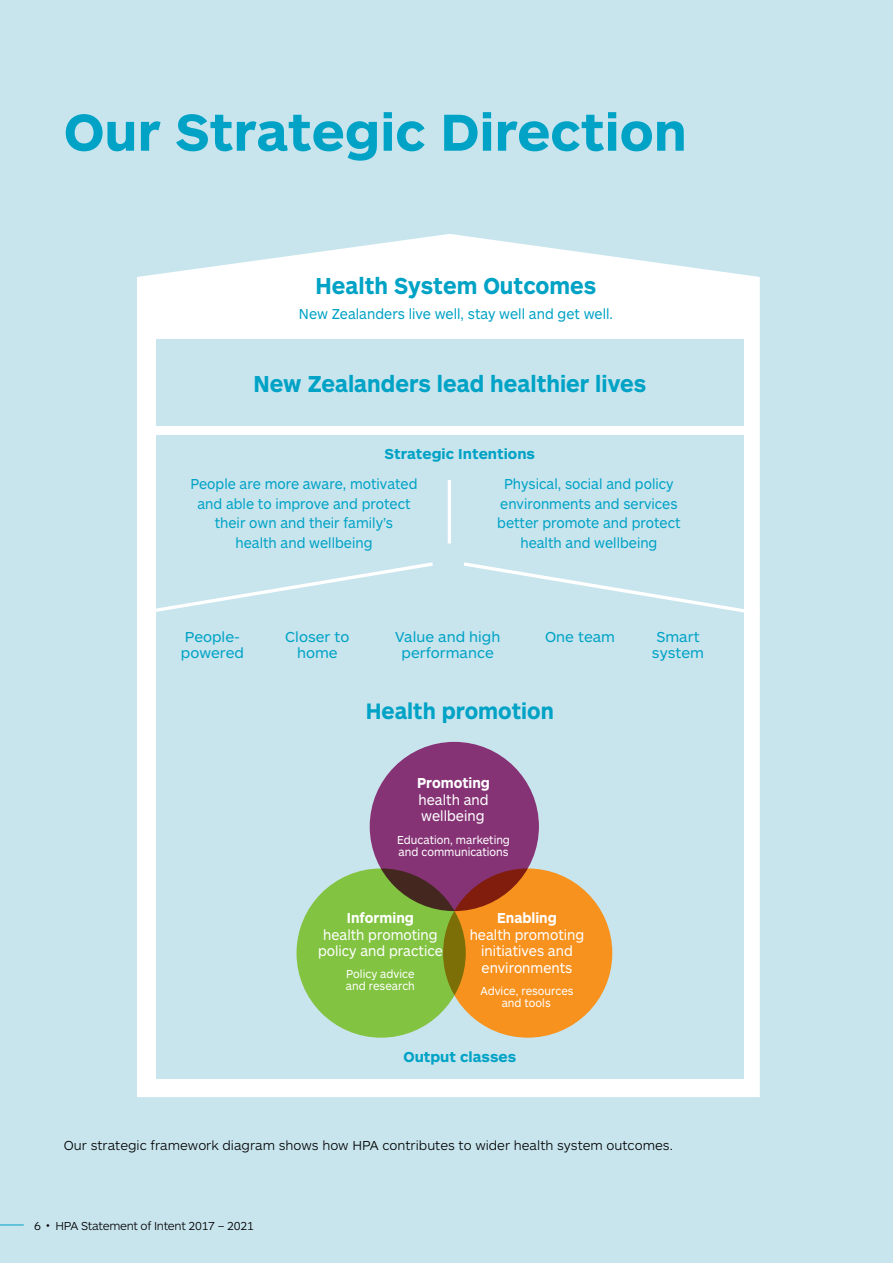
<style>
.page{position:relative;width:893px;height:1263px;background:#c8e5ee}
.page>*{position:absolute;margin:0;border:0;box-sizing:border-box;transform-origin:0 0}
.t1{font:700 54px "ARS Maquette Pro";color:#00a2c5}
.t2{font:700 24px "ARS Maquette Pro";color:#00a2c5;scale:.92 1}
.t3{font:700 23.25px "ARS Maquette Pro";color:#00a2c5;scale:.92 1}
.t4{font:15px/20px "ARS Maquette Pro";color:#00a2c5;text-align:center;scale:.92 1}
.t5{font:15px/16.6px "ARS Maquette Pro";color:#fff;text-align:center;scale:.92 1}
.t6{font:15px/16.6px "ARS Maquette Pro";color:#00a2c5;text-align:center}
.t7{font:700 15px "ARS Maquette Pro";color:#00a2c5}
.t8{font:700 15px "ARS Maquette Pro";color:#fff;scale:.92 1}
.t9{font:300 13.5px "ARS Maquette Pro";color:#000}
.t10{font:12px/11.6px "ARS Maquette Pro";color:#fff;scale:.92 1}
.t11{font:300 12px "ARS Maquette Pro";letter-spacing:-.025em;color:#000}
.s1{font-size:10.5px}
</style>
<div class="page">
<svg style="left:0;top:1224px;width:24px;height:1px"></svg>
<svg style="left:137px;top:234px;width:623px;height:863px;background:#f7fbfc"></svg>
<div style="left:156px;top:714px;width:588px;height:365px;background:#c8e5ee"></div>
<div style="left:156px;top:435px;width:588px;height:281px;background:#c8e5ee"></div>
<div style="left:156px;top:339px;width:588px;height:86px;background:#c8e5ee"></div>
<hr style="left:448px;top:480px;width:3px;height:63px;background:#fff">
<div style="left:443px;top:868px;width:169px;height:170px;background:#f7921e;border-radius:50%"></div>
<div style="left:296px;top:868px;width:170px;height:170px;background:#82c341;border-radius:50%"></div>
<div style="left:370px;top:742px;width:169px;height:169px;background:#863376;border-radius:50%"></div>
<svg style="left:137px;top:560px;width:296px;height:57px"></svg>
<svg style="left:464px;top:560px;width:296px;height:57px"></svg>
<h1 class="t1" style="left:64px;top:97px;width:624px">Our Strategic Direction</h1>
<h2 class="t2" style="left:316px;top:270px;width:307px">Health System Outcomes</h2>
<p class="t4" style="left:299px;top:303px;width:343px">New Zealanders live well, stay well and get well.</p>
<h2 class="t2" style="left:253px;top:368px;width:428px">New Zealanders lead healthier lives</h2>
<p class="t7" style="left:385px;top:443px;width:152px">Strategic Intentions</p>
<p class="t4" style="left:190px;top:473px;width:248px">People are more aware, motivated and able to improve and protect their own and their family’s<br>health and wellbeing</p>
<p class="t4" style="left:497px;top:473px;width:201px">Physical, social and policy environments and services better promote and protect health and wellbeing</p>
<p class="t6" style="left:181px;top:627px;width:65px;text-align:left">People&shy;powered</p>
<p class="t6" style="left:285px;top:627px;width:66px">Closer to home</p>
<p class="t6" style="left:395px;top:627px;width:107px">Value and high performance</p>
<p class="t6" style="left:545px;top:627px;width:72px">One team</p>
<p class="t6" style="left:652px;top:627px;width:54px;text-align:left">Smart system</p>
<h3 class="t3" style="left:366px;top:695px;width:206px">Health promotion</h3>
<p class="t8" style="left:417px;top:773px;width:81px">Promoting</p>
<p class="t5" style="left:419px;top:790px;width:78px;text-align:left">health and wellbeing</p>
<p class="t10" style="left:397px;top:833px;width:124px">Education, marketing and communications</p>
<p class="t8" style="left:347px;top:908px;width:74px">Informing</p>
<p class="t5" style="left:318px;top:925px;width:137px">health promoting policy and practice</p>
<p class="t10" style="left:346px;top:967px;width:76px">Policy advice and research</p>
<p class="t8" style="left:497px;top:908px;width:66px">Enabling</p>
<p class="t5" style="left:470px;top:925px;width:126px">health promoting initiatives and environments</p>
<p class="t10" style="left:480px;top:985px;width:103px;text-align:center">Advice, resources and tools</p>
<p class="t7" style="left:403px;top:1047px;width:114px">Output classes</p>
<p class="t9" style="left:64px;top:1137px;width:610px">Our strategic framework diagram shows how HPA contributes to wider health system outcomes.</p>
<p class="t11" style="left:34px;top:1218px;width:221px">6 <span class="s1">•</span> HPA Statement of Intent 2017 – 2021</p>
</div>
